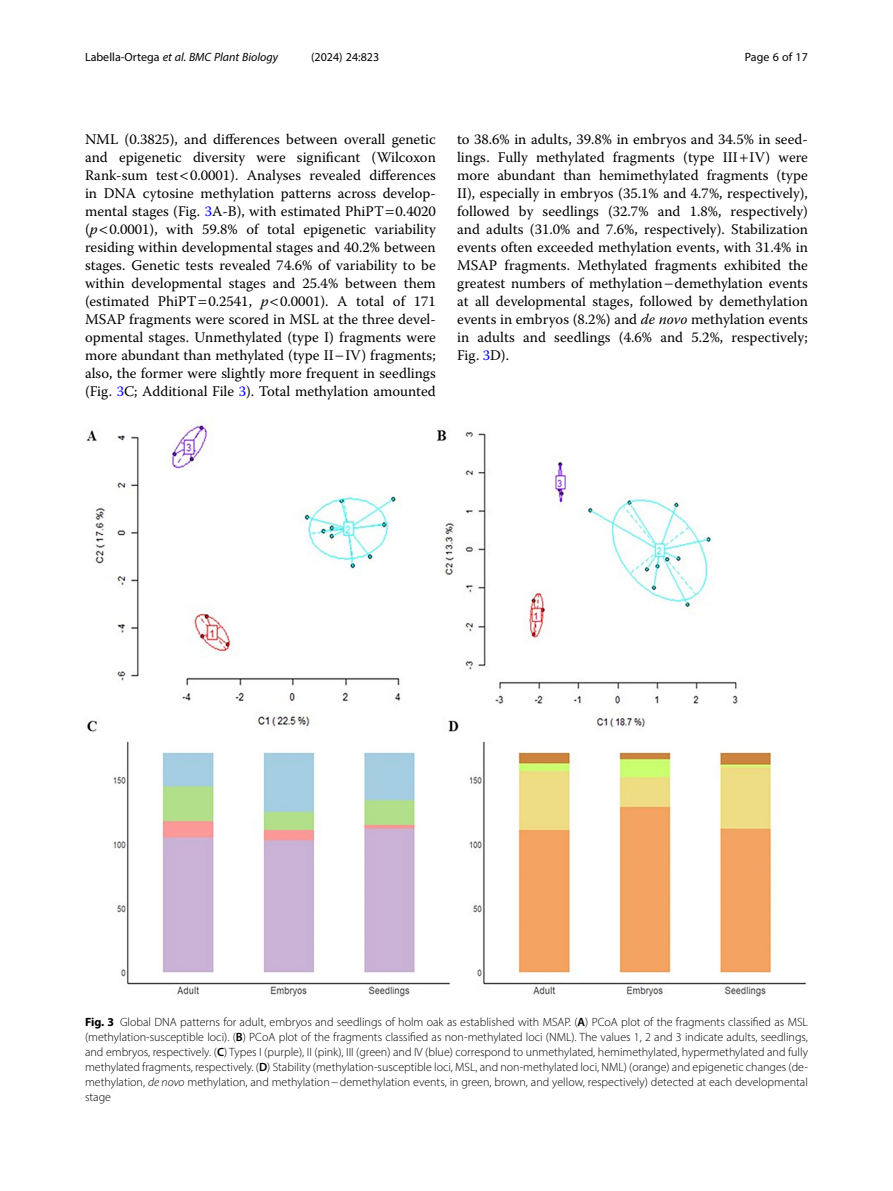
<style>
.page{position:relative;width:893px;height:1191px;background:#fff}
.page>*{position:absolute;margin:0;border:0;box-sizing:border-box;transform-origin:0 0}
.Body_Text{font:14.7px/18px "Warnock Pro";color:#000;text-align:justify}
.Figure_Caption{font:300 12px/15px "Myriad Pro";color:#000;text-align:justify}
.t1{font:italic 12px "Myriad Pro";color:#000}
.t2{font:12px "Myriad Pro";color:#000}
.s1{font-style:normal}
.s2{color:#00f}
.s3{font-style:italic}
.s4{font-weight:700}
.s5{font-weight:600}
</style>
<div class="page">
<img style="left:86px;top:422px;width:721px;height:575px">
<p class="t1" style="left:85px;top:50px;width:194px"><span class="s1">Labella-Ortega</span> et al. BMC Plant Biology</p>
<p class="t2" style="left:311px;top:50px;width:70px">(2024) 24:823</p>
<p class="t2" style="left:745px;top:50px;width:65px">Page 6 of 17</p>
<p class="Body_Text" style="left:85px;top:130px;width:352px">NML (0.3825), and differences between overall genetic and epigenetic diversity were significant (Wilcoxon Rank-sum test 0.0001). Analyses revealed differences in DNA cytosine methylation patterns across develop&shy;mental stages (Fig. <span class="s2">3</span>A-B), with estimated PhiPT 0.4020 (<span class="s3">p</span> 0.0001), with 59.8% of total epigenetic variability residing within developmental stages and 40.2% between stages. Genetic tests revealed 74.6% of variability to be within developmental stages and 25.4% between them (estimated PhiPT 0.2541, <span class="s3">p</span> 0.0001). A total of 171<br>MSAP fragments were scored in MSL at the three devel&shy;opmental stages. Unmethylated (type I) fragments were more abundant than methylated (type II−IV) fragments; also, the former were slightly more frequent in seedlings (Fig. <span class="s2">3</span>C; Additional File <span class="s2">3</span>). Total methylation amounted</p>
<p class="Body_Text" style="left:457px;top:130px;width:352px">to 38.6% in adults, 39.8% in embryos and 34.5% in seed&shy;lings. Fully methylated fragments (type III IV) were more abundant than hemimethylated fragments (type II), especially in embryos (35.1% and 4.7%, respectively), followed by seedlings (32.7% and 1.8%, respectively) and adults (31.0% and 7.6%, respectively). Stabilization events often exceeded methylation events, with 31.4% in MSAP fragments. Methylated fragments exhibited the greatest numbers of methylation−demethylation events at all developmental stages, followed by demethylation events in embryos (8.2%) and <span class="s3">de novo</span> methylation events in adults and seedlings (4.6% and 5.2%, respectively; Fig. <span class="s2">3</span>D).</p>
<p class="Figure_Caption" style="left:85px;top:1014px;width:724px"><span class="s4">Fig. 3</span> Global DNA patterns for adult, embryos and seedlings of holm oak as established with MSAP. (<span class="s5">A</span>) PCoA plot of the fragments classified as MSL (methylation-susceptible loci). (<span class="s5">B</span>) PCoA plot of the fragments classified as non-methylated loci (NML). The values 1, 2 and 3 indicate adults, seedlings, and embryos, respectively. (<span class="s5">C</span>) Types I (purple), II (pink), III (green) and IV (blue) correspond to unmethylated, hemimethylated, hypermethylated and fully methylated fragments, respectively. (<span class="s5">D</span>) Stability (methylation-susceptible loci, MSL, and non-methylated loci, NML) (orange) and epigenetic changes (de&shy;methylation, <span class="s3">de novo</span> methylation, and methylation−demethylation events, in green, brown, and yellow, respectively) detected at each developmental stage</p>
</div>
